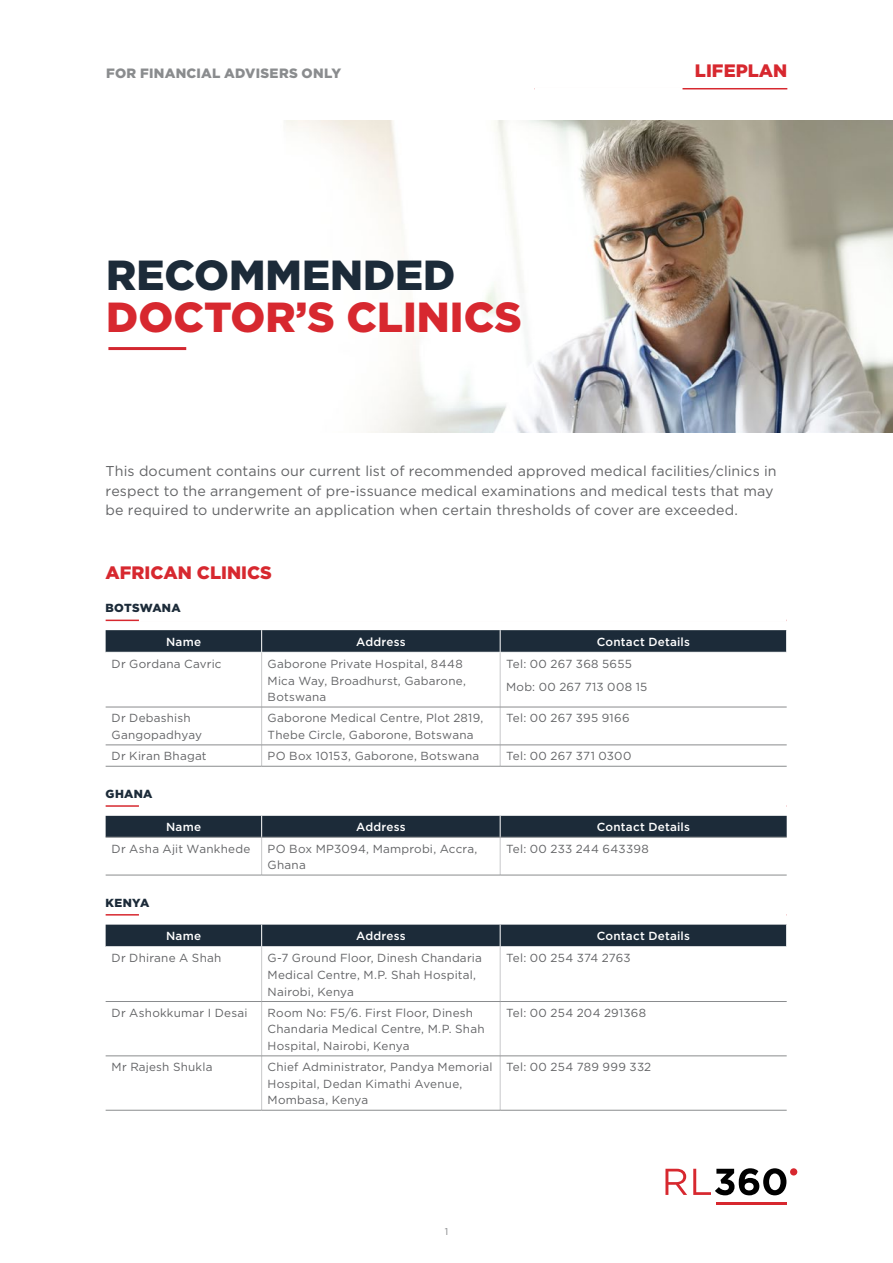
<style>
.page{position:relative;width:893px;height:1263px;background:#fff}
.page>*{position:absolute;margin:0;border:0;box-sizing:border-box;transform-origin:0 0}
.t1{font:900 42px/42px "Gotham";color:#d7282f}
.Product_name{font:900 18px "Gotham";color:#d7282f}
.Body{font:14.25px/19.5px "Gotham";letter-spacing:.01em;color:#636466}
.For_financial_advise{font:900 13.5px "Gotham";letter-spacing:.02em;color:#8a8c8e}
.Body-2{font:11.7px/16.5px "Gotham";letter-spacing:.02em;color:#636466}
.Body-3{font:500 11.7px "Gotham";letter-spacing:.02em;color:#fff}
.Subheadline{font:900 11.7px "Gotham";letter-spacing:.02em;color:#1c2b39}
.t2{font:9.75px "Gotham";color:#808285}
.s1{color:#1c2b39}
</style>
<div class="page">
<img style="left:109px;top:120px;width:784px;height:312px">
<hr style="left:108px;top:347px;width:78px;height:3px;background:#d32730">
<hr style="left:716px;top:1202px;width:70px;height:3px;background:#d7282f">
<div style="left:790px;top:1168px;width:7px;height:7px;background:#d7282f;border-radius:50%"></div>
<svg style="left:665px;top:1168px;width:121px;height:27px"></svg>
<hr style="left:535px;top:88px;width:252px;height:1px;background:#d7282f">
<hr style="left:535px;top:87px;width:147px;height:3px;background:#fff">
<hr style="left:106px;top:620px;width:681px;height:1px;background:#d7282f">
<hr style="left:139px;top:619px;width:648px;height:3px;background:#fff">
<hr style="left:106px;top:805px;width:681px;height:2px;background:#d7282f">
<hr style="left:139px;top:804px;width:648px;height:3px;background:#fff">
<hr style="left:106px;top:914px;width:681px;height:1px;background:#d7282f">
<hr style="left:139px;top:913px;width:648px;height:3px;background:#fff">
<svg style="left:106px;top:630px;width:681px;height:22px;background:#202f3c"></svg>
<hr style="left:261px;top:653px;width:1px;height:54px;background:#c7c8ca">
<hr style="left:500px;top:653px;width:1px;height:54px;background:#c7c8ca">
<hr style="left:261px;top:707px;width:1px;height:38px;background:#c7c8ca">
<hr style="left:500px;top:707px;width:1px;height:38px;background:#c7c8ca">
<svg style="left:261px;top:746px;width:1px;height:20px"></svg>
<svg style="left:500px;top:746px;width:1px;height:20px"></svg>
<hr style="left:106px;top:707px;width:156px;height:1px;background:#8a8c8e">
<hr style="left:262px;top:707px;width:238px;height:1px;background:#8a8c8e">
<hr style="left:500px;top:707px;width:287px;height:1px;background:#8a8c8e">
<hr style="left:106px;top:745px;width:156px;height:1px;background:#8a8c8e">
<hr style="left:262px;top:745px;width:238px;height:1px;background:#8a8c8e">
<hr style="left:500px;top:745px;width:287px;height:1px;background:#8a8c8e">
<hr style="left:106px;top:766px;width:156px;height:1px;background:#8a8c8e">
<hr style="left:262px;top:766px;width:238px;height:1px;background:#8a8c8e">
<hr style="left:500px;top:766px;width:287px;height:1px;background:#8a8c8e">
<hr style="left:106px;top:837px;width:156px;height:1px;background:#8a8c8e">
<hr style="left:262px;top:837px;width:238px;height:1px;background:#8a8c8e">
<hr style="left:500px;top:837px;width:287px;height:1px;background:#8a8c8e">
<hr style="left:261px;top:837px;width:1px;height:38px;background:#c7c8ca">
<hr style="left:500px;top:837px;width:1px;height:38px;background:#c7c8ca">
<div style="left:106px;top:816px;width:681px;height:21px;background:#1c2b39"></div>
<hr style="left:106px;top:875px;width:156px;height:1px;background:#8a8c8e">
<hr style="left:262px;top:875px;width:238px;height:1px;background:#8a8c8e">
<hr style="left:500px;top:875px;width:287px;height:1px;background:#8a8c8e">
<div style="left:106px;top:925px;width:681px;height:21px;background:#1c2b39"></div>
<hr style="left:261px;top:947px;width:1px;height:54px;background:#c7c8ca">
<hr style="left:500px;top:947px;width:1px;height:54px;background:#c7c8ca">
<hr style="left:261px;top:1001px;width:1px;height:55px;background:#c7c8ca">
<hr style="left:500px;top:1001px;width:1px;height:55px;background:#c7c8ca">
<hr style="left:261px;top:1056px;width:1px;height:54px;background:#c7c8ca">
<hr style="left:500px;top:1056px;width:1px;height:54px;background:#c7c8ca">
<hr style="left:106px;top:1001px;width:156px;height:1px;background:#8a8c8e">
<hr style="left:262px;top:1001px;width:238px;height:1px;background:#8a8c8e">
<hr style="left:500px;top:1001px;width:287px;height:1px;background:#8a8c8e">
<hr style="left:106px;top:1055px;width:156px;height:1px;background:#8a8c8e">
<hr style="left:262px;top:1055px;width:238px;height:1px;background:#8a8c8e">
<hr style="left:500px;top:1055px;width:287px;height:1px;background:#8a8c8e">
<hr style="left:106px;top:1110px;width:156px;height:1px;background:#8a8c8e">
<hr style="left:262px;top:1110px;width:238px;height:1px;background:#8a8c8e">
<hr style="left:500px;top:1110px;width:287px;height:1px;background:#8a8c8e">
<p class="For_financial_advise" style="left:106px;top:64px;width:236px">FOR FINANCIAL ADVISERS ONLY</p>
<p class="t1" style="left:106px;top:254px;width:417px"><span class="s1">RECOMMENDED<br></span>DOCTOR’S CLINICS</p>
<p class="Product_name" style="left:695px;top:58px;width:94px">LIFEPLAN</p>
<p class="Body" style="left:106px;top:461px;width:673px">This document contains our current list of recommended approved medical facilities/clinics in respect to the arrangement of pre-issuance medical examinations and medical tests that may be required to underwrite an application when certain thresholds of cover are exceeded.</p>
<p class="Product_name" style="left:106px;top:560px;width:168px">AFRICAN CLINICS</p>
<p class="Subheadline" style="left:106px;top:600px;width:77px">BOTSWANA</p>
<p class="Body-3" style="left:166px;top:634px;width:37px">Name</p>
<p class="Body-3" style="left:356px;top:634px;width:51px">Address</p>
<p class="Body-3" style="left:597px;top:634px;width:95px">Contact Details</p>
<p class="Body-2" style="left:112px;top:655px;width:112px">Dr Gordana Cavric</p>
<p class="Body-2" style="left:268px;top:655px;width:200px">Gaborone Private Hospital, 8448<br>Mica Way, Broadhurst, Gabarone,<br>Botswana</p>
<p class="Body-2" style="left:506px;top:655px;width:127px">Tel: 00 267 368 5655</p>
<p class="Body-2" style="left:506px;top:678px;width:143px">Mob: 00 267 713 008 15</p>
<p class="Body-2" style="left:112px;top:710px;width:92px">Dr Debashish<br>Gangopadhyay</p>
<p class="Body-2" style="left:268px;top:710px;width:217px">Gaborone Medical Centre, Plot 2819,<br>Thebe Circle, Gaborone, Botswana</p>
<p class="Body-2" style="left:506px;top:710px;width:125px">Tel: 00 267 395 9166</p>
<p class="Body-2" style="left:112px;top:748px;width:97px">Dr Kiran Bhagat</p>
<p class="Body-2" style="left:268px;top:748px;width:213px">PO Box 10153, Gaborone, Botswana</p>
<p class="Body-2" style="left:506px;top:748px;width:127px">Tel: 00 267 371 0300</p>
<p class="Subheadline" style="left:106px;top:786px;width:48px">GHANA</p>
<p class="Body-3" style="left:166px;top:819px;width:37px">Name</p>
<p class="Body-3" style="left:356px;top:819px;width:51px">Address</p>
<p class="Body-3" style="left:597px;top:819px;width:95px">Contact Details</p>
<p class="Body-2" style="left:112px;top:840px;width:140px">Dr Asha Ajit Wankhede</p>
<p class="Body-2" style="left:268px;top:840px;width:211px">PO Box MP3094, Mamprobi, Accra,<br>Ghana</p>
<p class="Body-2" style="left:506px;top:840px;width:144px">Tel: 00 233 244 643398</p>
<p class="Subheadline" style="left:106px;top:894px;width:45px">KENYA</p>
<p class="Body-3" style="left:166px;top:928px;width:37px">Name</p>
<p class="Body-3" style="left:356px;top:928px;width:51px">Address</p>
<p class="Body-3" style="left:597px;top:928px;width:95px">Contact Details</p>
<p class="Body-2" style="left:112px;top:950px;width:111px">Dr Dhirane A Shah</p>
<p class="Body-2" style="left:268px;top:950px;width:216px">G-7 Ground Floor, Dinesh Chandaria<br>Medical Centre, M.P. Shah Hospital,<br>Nairobi, Kenya</p>
<p class="Body-2" style="left:506px;top:950px;width:126px">Tel: 00 254 374 2763</p>
<p class="Body-2" style="left:112px;top:1004px;width:137px">Dr Ashokkumar I Desai</p>
<p class="Body-2" style="left:268px;top:1004px;width:218px">Room No: F5/6. First Floor, Dinesh<br>Chandaria Medical Centre, M.P. Shah<br>Hospital, Nairobi, Kenya</p>
<p class="Body-2" style="left:506px;top:1004px;width:141px">Tel: 00 254 204 291368</p>
<p class="Body-2" style="left:112px;top:1058px;width:102px">Mr Rajesh Shukla</p>
<p class="Body-2" style="left:268px;top:1058px;width:226px">Chief Administrator, Pandya Memorial<br>Hospital, Dedan Kimathi Avenue,<br>Mombasa, Kenya</p>
<p class="Body-2" style="left:506px;top:1058px;width:147px">Tel: 00 254 789 999 332</p>
<p class="t2" style="left:445px;top:1225px;width:5px">1</p>
</div>
